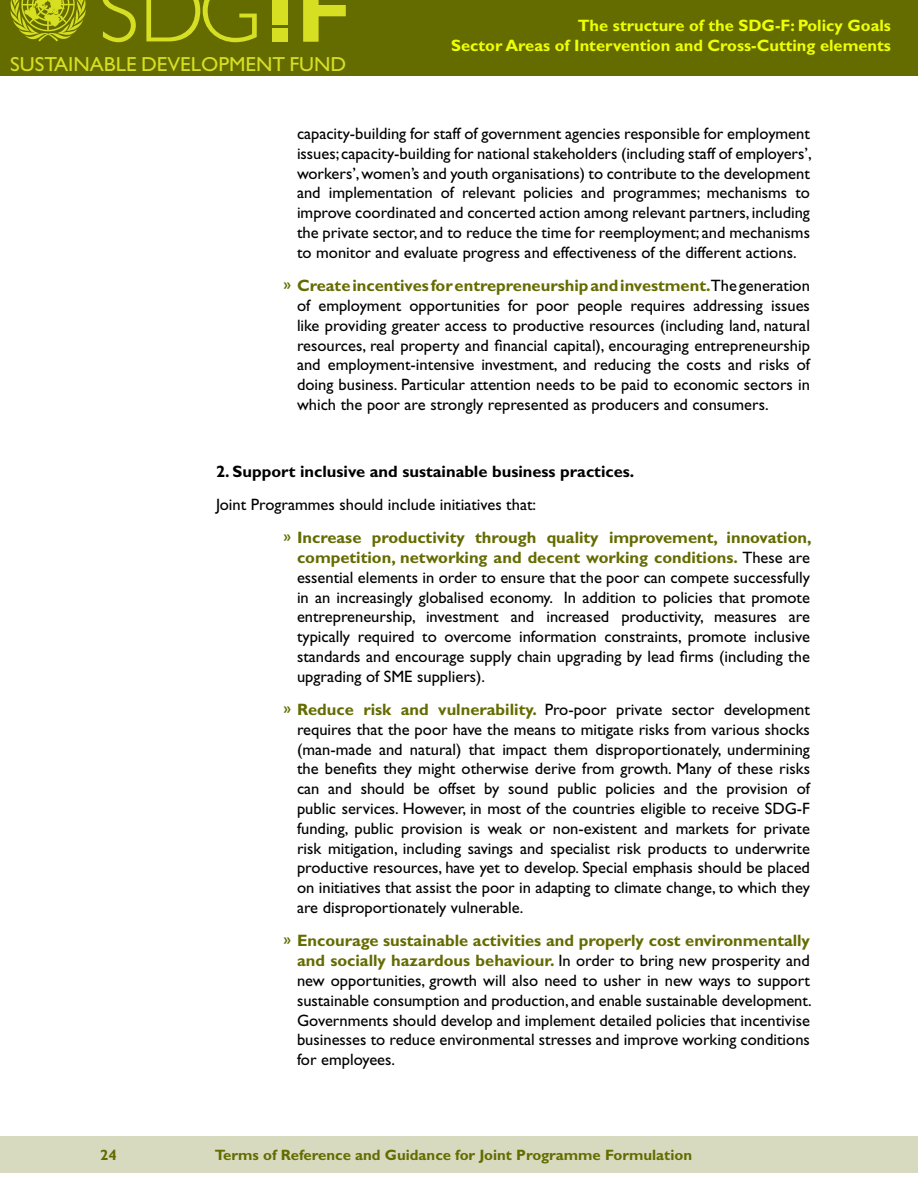
<style>
.page{position:relative;width:918px;height:1188px;background:#fff}
.page>*{position:absolute;margin:0;border:0;box-sizing:border-box;transform-origin:0 0}
.t1{font:300 89.85px "Gill Sans Std";color:#d7df23}
.t2{font:20.4px "Gill Sans Std";color:#d7df23}
.t3{font:16.5px/19.8px "Gill Sans Std";color:#000;text-align:justify}
.t4{font:700 16.5px/19.8px "Gill Sans Std";color:#edff05;text-align:right}
.t5{font:700 16.5px "Gill Sans Std";color:#646c00}
.t6{font:700 16.5px "Gill Sans Std";color:#000}
.t7{font:700 15px "Gill Sans Std";color:#646c00}
.s1{font-weight:700;font-size:90.75px}
.s2{font-family:"Myriad Pro";font-weight:700;color:#646c00}
.s3{font-weight:700;color:#646c00}
.s4{font-family:"Myriad Pro"}
</style>
<div class="page">
<div style="left:0;top:0;width:918px;height:76px;background:#646c00"></div>
<div style="left:0;top:1136px;width:918px;height:37px;background:#d8dabf"></div>
<div style="left:272px;top:0;width:15px;height:25px;background:#d7df23"></div>
<div style="left:272px;top:29px;width:15px;height:13px;background:#d7df23"></div>
<svg style="left:10px;top:0;width:76px;height:42px"></svg>
<p class="t1" style="left:98px;top:-39px;width:254px">SDG <span class="s1">F</span></p>
<p class="t2" style="left:10px;top:53px;width:338px">SUSTAINABLE DEVELOPMENT FUND</p>
<p class="t4" style="left:451px;top:16px;width:441px">The structure of the SDG-F: Policy Goals<br>Sector Areas of Intervention and Cross-Cutting elements</p>
<p class="t3" style="left:297px;top:124px;width:516px">capacity-building for staff of government agencies responsible for employment issues; capacity-building for national stakeholders (including staff of employers’, workers’, women’s and youth organisations) to contribute to the development and implementation of relevant policies and programmes; mechanisms to improve coordinated and concerted action among relevant partners, including the private sector, and to reduce the time for reemployment; and mechanisms to monitor and evaluate progress and effectiveness of the different actions.</p>
<p class="t3" style="left:297px;top:276px;width:514px;text-indent:-13px"><span class="s2">Ů</span> <span class="s3">Create incentives for entrepreneurship and investment.</span>The generation of employment opportunities for poor people requires addressing issues like providing greater access to productive resources (including land, natural resources, real property and financial capital), encouraging entrepreneurship and employment-intensive investment, and reducing the costs and risks of doing business. Particular attention needs to be paid to economic sectors in which the poor are strongly represented as producers and consumers.</p>
<p class="t6" style="left:216px;top:461px;width:420px">2. Support inclusive and sustainable business practices.</p>
<p class="t3" style="left:216px;top:494px;width:322px">Joint Programmes should include initiatives that:</p>
<p class="t5" style="left:284px;top:528px;width:530px"><span class="s4">Ů</span> Increase productivity through quality improvement, innovation,</p>
<p class="t3" style="left:297px;top:548px;width:515px"><span class="s3">competition, networking and decent working conditions.</span> These are essential elements in order to ensure that the poor can compete successfully in an increasingly globalised economy. In addition to policies that promote entrepreneurship, investment and increased productivity, measures are typically required to overcome information constraints, promote inclusive standards and encourage supply chain upgrading by lead firms (including the upgrading of SME suppliers).</p>
<p class="t3" style="left:297px;top:700px;width:515px;text-indent:-13px"><span class="s2">Ů</span> <span class="s3">Reduce risk and vulnerability.</span> Pro-poor private sector development requires that the poor have the means to mitigate risks from various shocks (man-made and natural) that impact them disproportionately, undermining the benefits they might otherwise derive from growth. Many of these risks can and should be offset by sound public policies and the provision of public services. However, in most of the countries eligible to receive SDG-F funding, public provision is weak or non-existent and markets for private risk mitigation, including savings and specialist risk products to underwrite productive resources, have yet to develop. Special emphasis should be placed on initiatives that assist the poor in adapting to climate change, to which they are disproportionately vulnerable.</p>
<p class="t3" style="left:297px;top:931px;width:516px;text-indent:-13px"><span class="s2">Ů</span> <span class="s3">Encourage sustainable activities and properly cost environmentally and socially hazardous behaviour.</span> In order to bring new prosperity and new opportunities, growth will also need to usher in new ways to support sustainable consumption and production, and enable sustainable development.<br>Governments should develop and implement detailed policies that incentivise businesses to reduce environmental stresses and improve working conditions for employees.</p>
<p class="t7" style="left:100px;top:1146px;width:18px">24</p>
<p class="t7" style="left:215px;top:1146px;width:479px">Terms of Reference and Guidance for Joint Programme Formulation</p>
</div>
